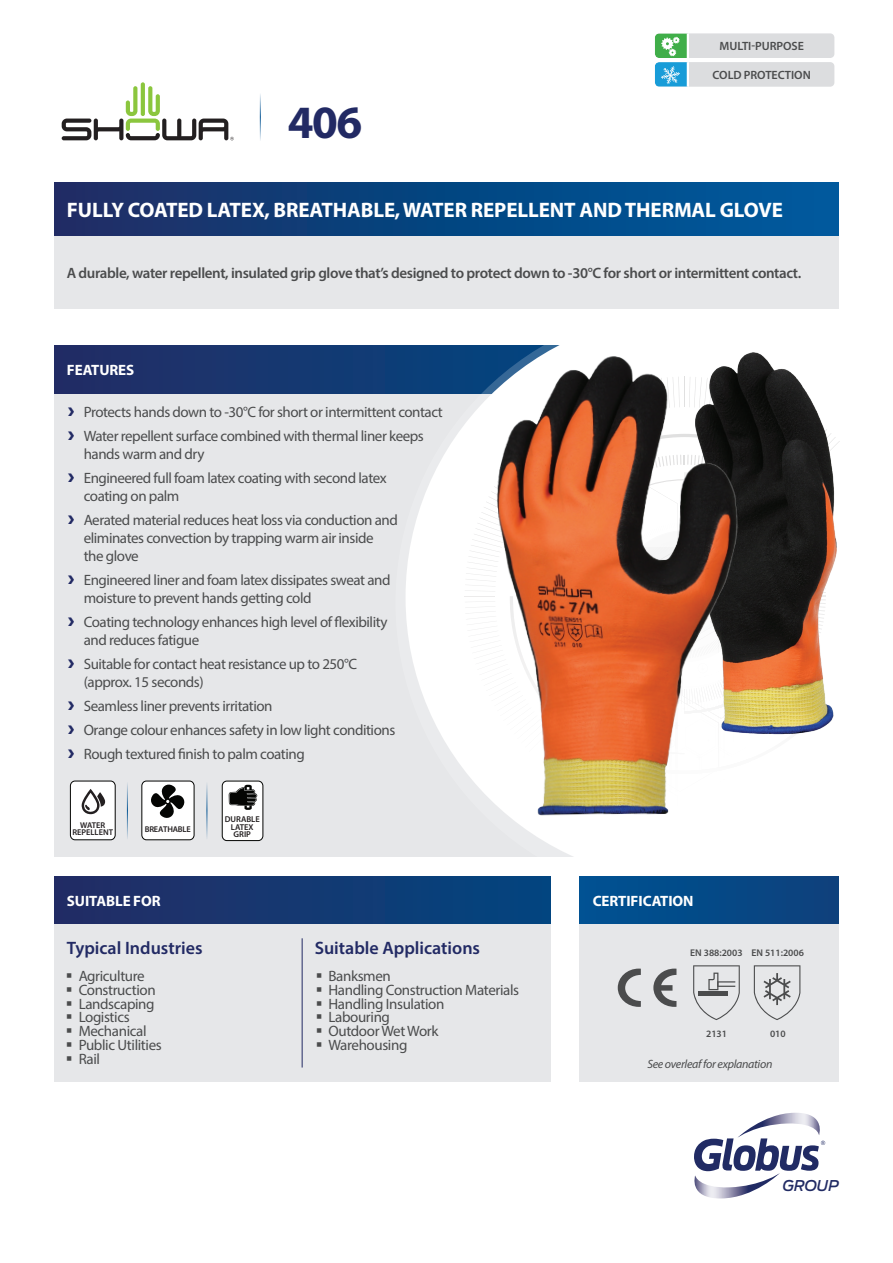
<style>
.page{position:relative;width:893px;height:1263px;background:#fff}
.page>*{position:absolute;margin:0;border:0;box-sizing:border-box;transform-origin:0 0}
.PRODUCT_NAME{font:700 46.5px "Myriad Pro";color:#222a64}
.SHORT_DESCRIPTION{font:700 21px "Myriad Pro";letter-spacing:-.005em;color:#fff}
.PANEL_SUB-HEAD{font:600 18px "Myriad Pro";color:#222a64}
.t1{font:15px/18px "Myriad Pro";letter-spacing:-.03em;color:#4b4c4d}
.LONG_DESCRIPTION{font:600 15px "Myriad Pro";letter-spacing:-.025em;color:#4b4c4d}
.PANEL_HEADING{font:700 15px "Myriad Pro";letter-spacing:-.005em;color:#fff}
.t2{font:italic 500 14.85px "Antenna";color:#212b64}
.t3{font:600 12px "Myriad Pro";letter-spacing:-.005em;color:#4b4c4d}
.t4{font:italic 12px "Myriad Pro";letter-spacing:-.025em;color:#4b4c4d}
.CERTIFICATION_TEXT{font:600 9.75px "Myriad Pro";color:#4b4c4d}
.t5{font:600 8.55px/7.5px "Myriad Pro";color:#231f20;text-align:center}
.t6{font:600 8.4px/7.5px "Myriad Pro";color:#231f20;text-align:center}
.t7{font:600 8.4px "Myriad Pro";letter-spacing:-.025em;color:#231f20}
</style>
<div class="page">
<div style="left:54px;top:393px;width:714px;height:464px;background:#e6e7e9"></div>
<div style="left:70px;top:781px;width:45px;height:59px;background:#fff;border-radius:5px"></div>
<div style="left:70px;top:781px;width:45px;height:59px;border:1px solid #040503;border-radius:5px"></div>
<svg style="left:81px;top:789px;width:24px;height:25px"></svg>
<div style="left:142px;top:781px;width:52px;height:59px;background:#fff;border-radius:5px"></div>
<div style="left:142px;top:781px;width:52px;height:59px;border:1px solid #040503;border-radius:5px"></div>
<svg style="left:148px;top:782px;width:39px;height:36px"></svg>
<div style="left:222px;top:781px;width:41px;height:59px;background:#fff;border-radius:5px"></div>
<div style="left:222px;top:781px;width:41px;height:60px;border:1px solid #040503;border-radius:5px"></div>
<svg style="left:229px;top:785px;width:28px;height:25px"></svg>
<hr style="left:127px;top:780px;width:1px;height:59px;background:#005292">
<hr style="left:207px;top:780px;width:1px;height:59px;background:#005292">
<div style="left:54px;top:346px;width:586px;height:48px;background:#1b356e"></div>
<div style="left:54px;top:924px;width:496px;height:158px;background:#e6e7e9"></div>
<hr style="left:302px;top:938px;width:1px;height:129px;background:#222a64">
<div style="left:54px;top:876px;width:496px;height:48px;background:linear-gradient(to right,#242c64,#034580)"></div>
<div style="left:580px;top:876px;width:259px;height:48px;background:#044987"></div>
<svg style="left:141px;top:82px;width:4px;height:34px"></svg>
<svg style="left:62px;top:86px;width:172px;height:54px"></svg>
<hr style="left:260px;top:91px;width:1px;height:50px;background:#005292">
<svg style="left:395px;top:345px;width:373px;height:512px"></svg>
<div style="left:635px;top:669px;width:9px;height:177px;background:#fff"></div>
<div style="left:618px;top:593px;width:18px;height:253px;background:#fff"></div>
<hr style="left:675px;top:687px;width:3px;height:159px;background:#231f20">
<hr style="left:669px;top:637px;width:3px;height:209px;background:#231f20">
<div style="left:658px;top:649px;width:8px;height:197px;background:#fff"></div>
<div style="left:646px;top:642px;width:18px;height:204px;background:#fff"></div>
<svg style="left:465px;top:377px;width:303px;height:449px;background:#f3f5f7"></svg>
<div style="left:653px;top:32px;width:183px;height:27px;background:#dcdddf;border-radius:6px"></div>
<div style="left:652px;top:30px;width:185px;height:31px;border:3px solid #fff;border-radius:6px"></div>
<div style="left:653px;top:61px;width:183px;height:27px;background:#dcdddf;border-radius:6px"></div>
<div style="left:652px;top:59px;width:185px;height:31px;border:3px solid #fff;border-radius:6px"></div>
<svg style="left:655px;top:33px;width:35px;height:54px;background:#6ec0b5"></svg>
<div style="left:54px;top:183px;width:785px;height:53px;background:linear-gradient(to right,#1b2d64,#005c9f)"></div>
<div style="left:54px;top:236px;width:785px;height:72px;background:#e6e7e9"></div>
<div style="left:580px;top:924px;width:259px;height:158px;background:#e6e7e9"></div>
<svg style="left:693px;top:965px;width:47px;height:55px"></svg>
<svg style="left:754px;top:965px;width:46px;height:55px"></svg>
<svg style="left:653px;top:968px;width:23px;height:39px"></svg>
<svg style="left:618px;top:968px;width:23px;height:39px"></svg>
<svg style="left:694px;top:1113px;width:132px;height:86px"></svg>
<img style="left:755px;top:345px;width:85px;height:401px">
<img style="left:489px;top:345px;width:266px;height:491px">
<p class="PRODUCT_NAME" style="left:288px;top:92px;width:76px">406</p>
<p class="t3" style="left:719px;top:39px;width:86px">MULTI-PURPOSE</p>
<p class="t3" style="left:713px;top:67px;width:100px">COLD PROTECTION</p>
<p class="SHORT_DESCRIPTION" style="left:67px;top:197px;width:717px">FULLY COATED LATEX, BREATHABLE, WATER REPELLENT AND THERMAL GLOVE</p>
<p class="LONG_DESCRIPTION" style="left:67px;top:263px;width:736px">A durable, water repellent, insulated grip glove that’s designed to protect down to -30°C for short or intermittent contact.</p>
<p class="PANEL_HEADING" style="left:67px;top:360px;width:69px">FEATURES</p>
<p class="t1" style="left:84px;top:403px;width:361px">Protects hands down to -30°C for short or intermittent contact</p>
<p class="t1" style="left:84px;top:427px;width:342px">Water repellent surface combined with thermal liner keeps hands warm and dry</p>
<p class="t1" style="left:84px;top:469px;width:304px">Engineered full foam latex coating with second latex coating on palm</p>
<p class="t1" style="left:84px;top:511px;width:316px">Aerated material reduces heat loss via conduction and eliminates convection by trapping warm air inside<br>the glove</p>
<p class="t1" style="left:84px;top:571px;width:308px">Engineered liner and foam latex dissipates sweat and moisture to prevent hands getting cold</p>
<p class="t1" style="left:84px;top:613px;width:305px">Coating technology enhances high level of flexibility and reduces fatigue</p>
<p class="t1" style="left:84px;top:655px;width:275px">Suitable for contact heat resistance up to 250°C (approx. 15 seconds)</p>
<p class="t1" style="left:84px;top:697px;width:190px">Seamless liner prevents irritation</p>
<p class="t1" style="left:84px;top:721px;width:313px">Orange colour enhances safety in low light conditions</p>
<p class="t1" style="left:84px;top:745px;width:223px">Rough textured finish to palm coating</p>
<p class="t6" style="left:72px;top:821px;width:42px">WATER<br>REPELLENT</p>
<p class="t7" style="left:145px;top:824px;width:48px">BREATHABLE</p>
<p class="t5" style="left:225px;top:815px;width:37px">DURABLE<br>LATEX<br>GRIP</p>
<p class="PANEL_HEADING" style="left:67px;top:891px;width:95px">SUITABLE FOR</p>
<p class="PANEL_HEADING" style="left:593px;top:891px;width:102px">CERTIFICATION</p>
<p class="PANEL_SUB-HEAD" style="left:67px;top:936px;width:137px">Typical Industries</p>
<p class="PANEL_SUB-HEAD" style="left:315px;top:936px;width:167px">Suitable Applications</p>
<p class="CERTIFICATION_TEXT" style="left:690px;top:947px;width:54px">EN 388:2003</p>
<p class="CERTIFICATION_TEXT" style="left:751px;top:947px;width:54px">EN 511:2006</p>
<p class="t1" style="left:79px;top:967px;width:68px">Agriculture</p>
<p class="t1" style="left:79px;top:980px;width:78px">Construction</p>
<p class="t1" style="left:79px;top:994px;width:77px">Landscaping</p>
<p class="t1" style="left:79px;top:1008px;width:52px">Logistics</p>
<p class="t1" style="left:79px;top:1022px;width:69px">Mechanical</p>
<p class="t1" style="left:79px;top:1036px;width:85px">Public Utilities</p>
<p class="t1" style="left:79px;top:1049px;width:23px">Rail</p>
<p class="t1" style="left:328px;top:967px;width:64px">Banksmen</p>
<p class="t1" style="left:328px;top:980px;width:192px">Handling Construction Materials</p>
<p class="t1" style="left:328px;top:994px;width:117px">Handling Insulation</p>
<p class="t1" style="left:328px;top:1008px;width:63px">Labouring</p>
<p class="t1" style="left:328px;top:1022px;width:112px">Outdoor Wet Work</p>
<p class="t1" style="left:328px;top:1036px;width:80px">Warehousing</p>
<p class="CERTIFICATION_TEXT" style="left:706px;top:1027px;width:22px">2131</p>
<p class="CERTIFICATION_TEXT" style="left:770px;top:1027px;width:17px">010</p>
<p class="t4" style="left:647px;top:1057px;width:127px">See overleaf for explanation</p>
<p class="t2" style="left:783px;top:1177px;width:58px">GROUP</p>
</div>
